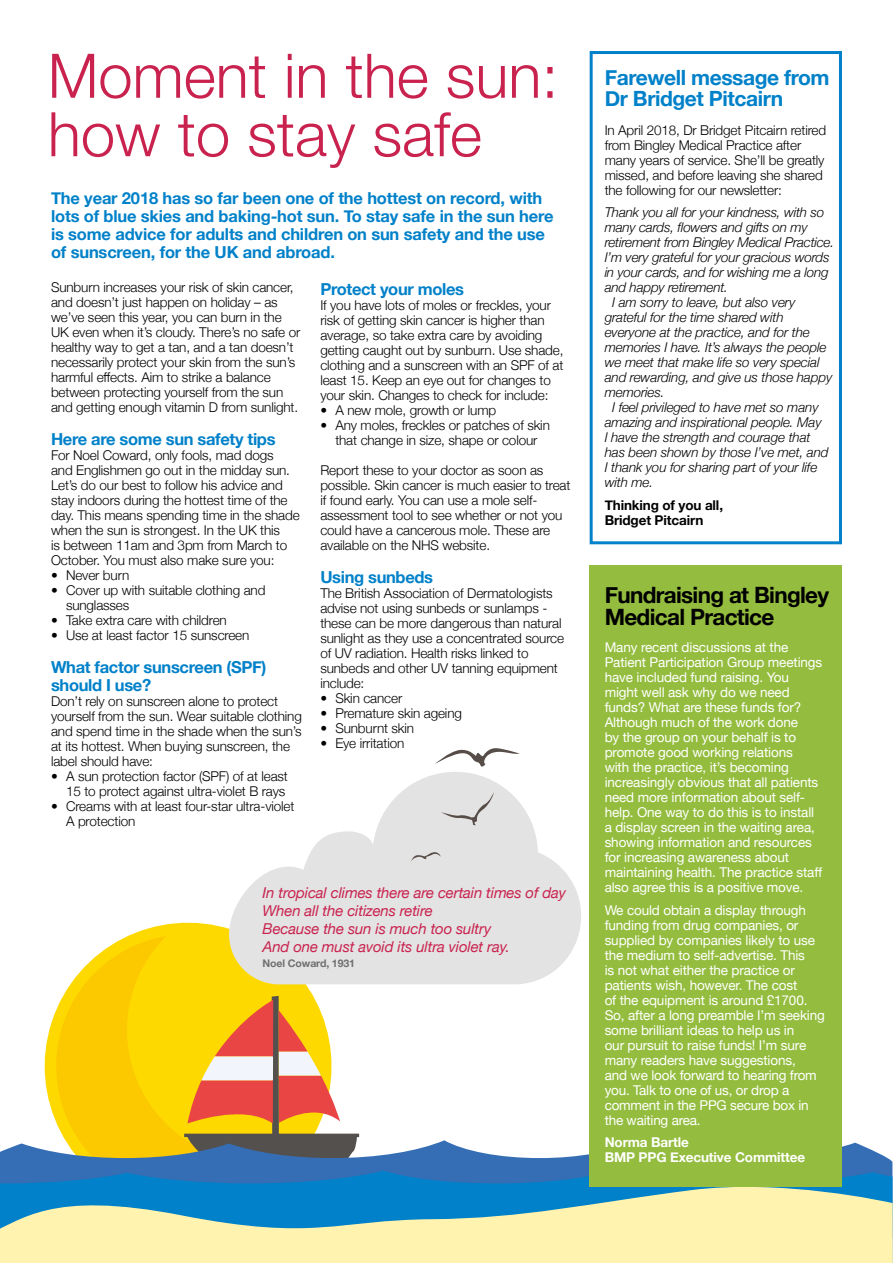
<style>
.page{position:relative;width:893px;height:1263px;background:#fff}
.page>*{position:absolute;margin:0;border:0;box-sizing:border-box;transform-origin:0 0}
.t1{font:300 61.5px/58.5px "Helvetica Neue";color:#c9224e}
.t2{font:700 22.5px/22.5px "Helvetica Neue";letter-spacing:-.03em;color:#000}
.t3{font:700 21px/21px "Helvetica Neue";letter-spacing:-.02em;color:#0081c9}
.t4{font:700 16.5px/18px "Helvetica Neue";letter-spacing:-.01em;color:#0081c9}
.t5{font:italic 15px/18px "Helvetica Neue";letter-spacing:-.01em;color:#c9224e}
.t6{font:300 13.5px/15px "Helvetica Neue";letter-spacing:-.01em;color:#000}
.t7{font:13.5px/15px "Helvetica Neue";letter-spacing:-.01em;color:#fff}
.t8{font:italic 300 13.5px "Helvetica Neue";letter-spacing:-.01em;color:#000}
.t9{font:700 13.5px/15px "Helvetica Neue";letter-spacing:-.01em;color:#fff}
.t10{font:700 13.5px/15px "Helvetica Neue";letter-spacing:-.01em;color:#000}
.t11{font:700 10.5px "Helvetica Neue";letter-spacing:-.01em;color:#706f6f}
</style>
<div class="page">
<svg style="left:128px;top:922px;width:221px;height:74px;fill:#fed900"></svg>
<svg style="left:44px;top:936px;width:237px;height:204px;background:#fdd61f"></svg>
<svg style="left:184px;top:996px;width:175px;height:144px"></svg>
<svg style="left:0;top:1140px;width:892px;height:30px;fill:#356eb5"></svg>
<svg style="left:0;top:1170px;width:892px;height:8px;background:#2f70b6"></svg>
<svg style="left:0;top:1178px;width:893px;height:85px;background:#a5c9b7"></svg>
<div style="left:617px;top:1225px;width:141px;height:16px;background:#fff3af"></div>
<div style="left:590px;top:51px;width:252px;height:493px;border:3px solid #0081c9"></div>
<div style="left:590px;top:565px;width:252px;height:622px;background:#94bd3f"></div>
<svg style="left:229px;top:772px;width:352px;height:212px;fill:#e3e3e3"></svg>
<svg style="left:410px;top:852px;width:31px;height:10px"></svg>
<svg style="left:435px;top:748px;width:85px;height:19px"></svg>
<svg style="left:441px;top:792px;width:53px;height:34px;background:#d7d6d5"></svg>
<h1 class="t1" style="left:48px;top:42px;width:512px">Moment in the sun: how to stay safe</h1>
<p class="t4" style="left:51px;top:190px;width:504px">The year 2018 has so far been one of the hottest on record, with lots of blue skies and baking-hot sun. To stay safe in the sun here is some advice for adults and children on sun safety and the use of sunscreen, for the UK and abroad.</p>
<p class="t6" style="left:51px;top:278px;width:251px">Sunburn increases your risk of skin cancer, and doesn’t just happen on holiday – as we’ve seen this year, you can burn in the UK even when it’s cloudy. There’s no safe or healthy way to get a tan, and a tan doesn’t necessarily protect your skin from the sun’s harmful effects. Aim to strike a balance between protecting yourself from the sun and getting enough vitamin D from sunlight.</p>
<p class="t4" style="left:51px;top:430px;width:226px">Here are some sun safety tips</p>
<p class="t6" style="left:51px;top:446px;width:250px">For Noel Coward, only fools, mad dogs<br>and Englishmen go out in the midday sun.<br>Let’s do our best to follow his advice and stay indoors during the hottest time of the day. This means spending time in the shade when the sun is strongest. In the UK this<br>is between 11am and 3pm from March to October. You must also make sure you:</p>
<p class="t6" style="left:51px;top:566px;width:80px">• Never burn</p>
<p class="t6" style="left:66px;top:581px;width:201px;text-indent:-15px">• Cover up with suitable clothing and sunglasses</p>
<p class="t6" style="left:51px;top:611px;width:177px">• Take extra care with children</p>
<p class="t6" style="left:51px;top:626px;width:200px">• Use at least factor 15 sunscreen</p>
<p class="t4" style="left:51px;top:658px;width:217px">What factor sunscreen (SPF) should I use?</p>
<p class="t6" style="left:51px;top:692px;width:252px">Don’t rely on sunscreen alone to protect yourself from the sun. Wear suitable clothing and spend time in the shade when the sun’s at its hottest. When buying sunscreen, the label should have:</p>
<p class="t6" style="left:51px;top:767px;width:238px;text-align:right">• A sun protection factor (SPF) of at least<br>15 to protect against ultra-violet B rays</p>
<p class="t6" style="left:66px;top:797px;width:230px;text-indent:-15px">• Creams with at least four-star ultra-violet<br>A protection</p>
<p class="t4" style="left:320px;top:280px;width:145px">Protect your moles</p>
<p class="t6" style="left:320px;top:296px;width:245px">If you have lots of moles or freckles, your risk of getting skin cancer is higher than average, so take extra care by avoiding getting caught out by sunburn. Use shade, clothing and a sunscreen with an SPF of at least 15. Keep an eye out for changes to your skin. Changes to check for include:</p>
<p class="t6" style="left:320px;top:401px;width:177px">• A new mole, growth or lump</p>
<p class="t6" style="left:320px;top:416px;width:231px;text-align:center">• Any moles, freckles or patches of skin that change in size, shape or colour</p>
<p class="t6" style="left:320px;top:461px;width:252px">Report these to your doctor as soon as possible. Skin cancer is much easier to treat if found early. You can use a mole self&shy;assessment tool to see whether or not you could have a cancerous mole. These are available on the NHS website.</p>
<p class="t4" style="left:320px;top:568px;width:114px">Using sunbeds</p>
<p class="t6" style="left:320px;top:584px;width:245px">The British Association of Dermatologists advise not using sunbeds or sunlamps - these can be more dangerous than natural sunlight as they use a concentrated source of UV radiation. Health risks linked to sunbeds and other UV tanning equipment include:</p>
<p class="t6" style="left:320px;top:689px;width:83px">• Skin cancer</p>
<p class="t6" style="left:320px;top:704px;width:143px">• Premature skin ageing</p>
<p class="t6" style="left:320px;top:719px;width:95px">• Sunburnt skin</p>
<p class="t6" style="left:320px;top:734px;width:86px">• Eye irritation</p>
<p class="t5" style="left:263px;top:884px;width:305px">In tropical climes there are certain times of day When all the citizens retire<br>Because the sun is much too sultry<br>And one must avoid its ultra violet ray.</p>
<p class="t11" style="left:263px;top:955px;width:94px">Noel Coward, 1931</p>
<h3 class="t3" style="left:605px;top:67px;width:226px">Farewell message from<br>Dr Bridget Pitcairn</h3>
<p class="t6" style="left:605px;top:121px;width:223px">In April 2018, Dr Bridget Pitcairn retired from Bingley Medical Practice after many years of service. She’ll be greatly missed, and before leaving she shared the following for our newsletter:</p>
<p class="t8" style="left:605px;top:202px;width:221px">Thank you all for your kindness, with so</p>
<p class="t8" style="left:605px;top:217px;width:205px">many cards, flowers and gifts on my</p>
<p class="t8" style="left:605px;top:232px;width:231px">retirement from Bingley Medical Practice.</p>
<p class="t8" style="left:605px;top:247px;width:226px">I’m very grateful for your gracious words</p>
<p class="t8" style="left:605px;top:262px;width:225px">in your cards, and for wishing me a long</p>
<p class="t8" style="left:605px;top:277px;width:125px">and happy retirement.</p>
<p class="t8" style="left:612px;top:292px;width:185px">I am sorry to leave, but also very</p>
<p class="t8" style="left:605px;top:307px;width:180px">grateful for the time shared with</p>
<p class="t8" style="left:605px;top:322px;width:207px">everyone at the practice, and for the</p>
<p class="t8" style="left:605px;top:337px;width:223px">memories I have. It’s always the people</p>
<p class="t8" style="left:605px;top:352px;width:216px">we meet that make life so very special</p>
<p class="t8" style="left:605px;top:367px;width:229px">and rewarding, and give us those happy</p>
<p class="t8" style="left:605px;top:382px;width:61px">memories.</p>
<p class="t8" style="left:612px;top:397px;width:208px">I feel privileged to have met so many</p>
<p class="t8" style="left:605px;top:412px;width:218px">amazing and inspirational people. May</p>
<p class="t8" style="left:605px;top:427px;width:207px">I have the strength and courage that</p>
<p class="t8" style="left:605px;top:442px;width:225px">has been shown by those I’ve met, and</p>
<p class="t8" style="left:605px;top:457px;width:214px">I thank you for sharing part of your life</p>
<p class="t8" style="left:605px;top:472px;width:50px">with me.</p>
<p class="t10" style="left:605px;top:498px;width:120px">Thinking of you all,<br>Bridget Pitcairn</p>
<h2 class="t2" style="left:605px;top:584px;width:226px">Fundraising at Bingley<br>Medical Practice</h2>
<p class="t7" style="left:605px;top:640px;width:219px">Many recent discussions at the Patient Participation Group meetings have included fund raising. You might well ask why do we need funds? What are these funds for?<br>Although much of the work done<br>by the group on your behalf is to promote good working relations<br>with the practice, it’s becoming increasingly obvious that all patients need more information about self&shy;help. One way to do this is to install a display screen in the waiting area, showing information and resources for increasing awareness about maintaining health. The practice staff also agree this is a positive move.</p>
<p class="t7" style="left:605px;top:903px;width:222px">We could obtain a display through funding from drug companies, or supplied by companies likely to use the medium to self-advertise. This<br>is not what either the practice or patients wish, however. The cost<br>of the equipment is around £1700.<br>So, after a long preamble I’m seeking some brilliant ideas to help us in<br>our pursuit to raise funds! I’m sure many readers have suggestions,<br>and we look forward to hearing from you. Talk to one of us, or drop a comment in the PPG secure box in the waiting area.</p>
<p class="t9" style="left:605px;top:1135px;width:202px">Norma Bartle<br>BMP PPG Executive Committee</p>
</div>
